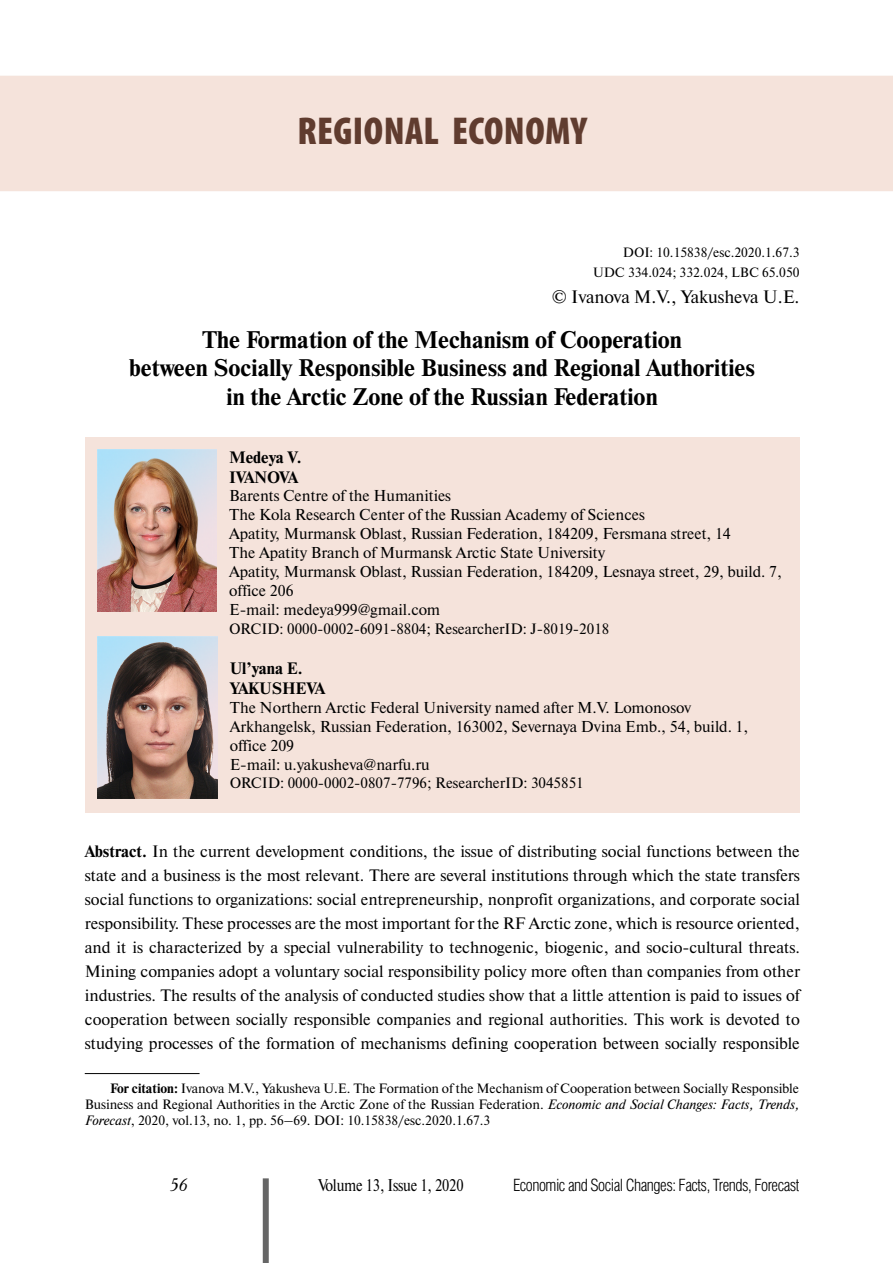
<style>
.page{position:relative;width:893px;height:1263px;background:#fff}
.page>*{position:absolute;margin:0;border:0;box-sizing:border-box;transform-origin:0 0}
.t1{font:900 condensed 39px "Myriad Pro";letter-spacing:.01em;color:#603c2f}
.t2{font:700 24px/28.8px "Newton C";color:#000;text-align:center}
.t3{font:18px "Newton C";color:#000}
.t4{font:italic 18px "Academy";color:#000}
.t5{font:300 16.95px "Helios Cond";letter-spacing:-.03em;color:#000}
.t6{font:16.95px "Newton C";letter-spacing:-.01em;color:#000;scale:.85 1}
.t7{font:16.5px/24px "Newton C";color:#000;text-align:justify}
.t8{font:700 16.5px/19.8px "Newton C";color:#000}
.t9{font:15.75px/18.9px "Newton C";color:#000}
.t10{font:15px "Newton C";color:#000}
.t11{font:13.5px/16.2px "Newton C";color:#000;text-align:right}
.s1{font-weight:700}
.s2{font-style:italic}
</style>
<div class="page">
<div style="left:263px;top:1178px;width:6px;height:85px;background:#666"></div>
<hr style="left:85px;top:1073px;width:115px;height:1px;background:#000">
<div style="left:85px;top:437px;width:714px;height:376px;background:#f5e3db"></div>
<div style="left:1px;top:76px;width:891px;height:114px;background:#f5e3db"></div>
<div style="left:0;top:76px;width:893px;height:115px;border:2px solid #f5e3db"></div>
<img style="left:98px;top:450px;width:119px;height:161px">
<img style="left:98px;top:637px;width:119px;height:161px">
<h1 class="t1" style="left:298px;top:106px;width:291px">REGIONAL ECONOMY</h1>
<p class="t11" style="left:593px;top:242px;width:208px;line-height:20.4px">DOI: 10.15838/esc.2020.1.67.3<br>UDC 334.024; 332.024, LBC 65.050</p>
<p class="t3" style="left:552px;top:287px;width:249px">© Ivanova M.V., Yakusheva U.E.</p>
<h2 class="t2" style="left:129px;top:325px;width:627px">The Formation of the Mechanism of Cooperation<br>between Socially Responsible Business and Regional Authorities in the Arctic Zone of the Russian Federation</h2>
<p class="t8" style="left:229px;top:447px;width:74px">Medeya V.<br>IVANOVA</p>
<p class="t9" style="left:229px;top:487px;width:554px">Barents Centre of the Humanities<br>The Kola Research Center of the Russian Academy of Sciences<br>Apatity, Murmansk Oblast, Russian Federation, 184209, Fersmana street, 14<br>The Apatity Branch of Murmansk Arctic State University<br>Apatity, Murmansk Oblast, Russian Federation, 184209, Lesnaya street, 29, build. 7, office 206<br>Е-mail: medeya999@gmail.com</p>
<p class="t10" style="left:229px;top:620px;width:382px">ORCID: 0000-0002-6091-8804; ResearcherID: J-8019-2018</p>
<p class="t8" style="left:230px;top:659px;width:97px">Ul’yana E.<br>YAKUSHEVA</p>
<p class="t9" style="left:230px;top:698px;width:520px">The Northern Arctic Federal University named after M.V. Lomonosov Arkhangelsk, Russian Federation, 163002, Severnaya Dvina Emb., 54, build. 1, office 209<br>Е-mail: u.yakusheva@narfu.ru</p>
<p class="t10" style="left:230px;top:774px;width:355px">ORCID: 0000-0002-0807-7796; ResearcherID: 3045851</p>
<p class="t7" style="left:85px;top:839px;width:716px"><span class="s1">Abstract.</span> In the current development conditions, the issue of distributing social functions between the state and a business is the most relevant. There are several institutions through which the state transfers social functions to organizations: social entrepreneurship, nonprofit organizations, and corporate social responsibility. These processes are the most important for the RF Arctic zone, which is resource oriented, and it is characterized by a special vulnerability to technogenic, biogenic, and socio-cultural threats.<br>Mining companies adopt a voluntary social responsibility policy more often than companies from other industries. The results of the analysis of conducted studies show that a little attention is paid to issues of cooperation between socially responsible companies and regional authorities. This work is devoted to studying processes of the formation of mechanisms defining cooperation between socially responsible</p>
<p class="t11" style="left:85px;top:1080px;width:716px;text-align:justify;text-indent:26px"><span class="s1">For citation:</span> Ivanova M.V., Yakusheva U.E. The Formation of the Mechanism of Cooperation between Socially Responsible Business and Regional Authorities in the Arctic Zone of the Russian Federation. <span class="s2">Economic and Social Changes: Facts, Trends, Forecast</span>, 2020, vol.13, no. 1, pp. 56–69. DOI: 10.15838/esc.2020.1.67.3</p>
<p class="t4" style="left:170px;top:1174px;width:19px">56</p>
<p class="t6" style="left:318px;top:1175px;width:173px">Volume 13, Issue 1, 2020</p>
<p class="t5" style="left:513px;top:1175px;width:288px">Economic and Social Changes: Facts, Trends, Forecast</p>
</div>
